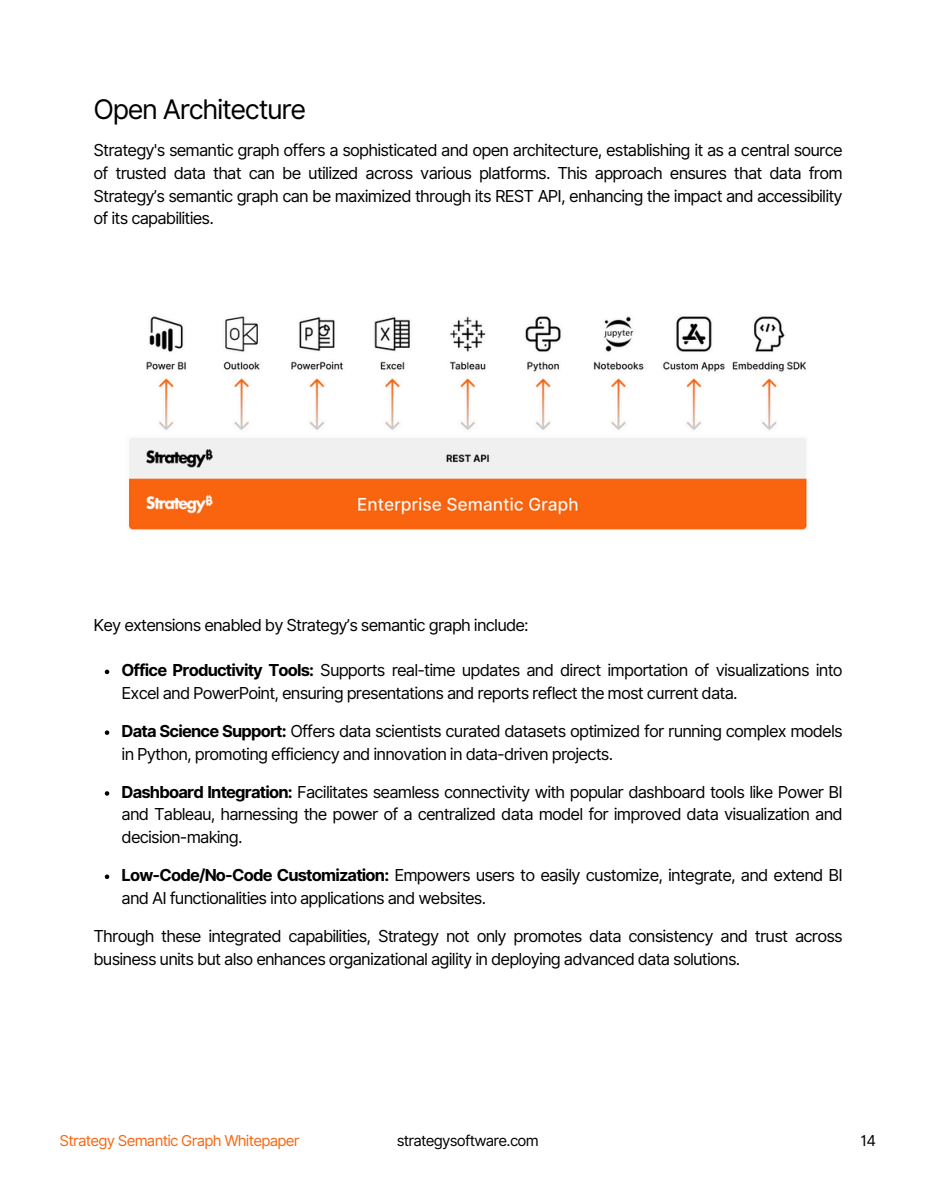
<style>
.page{position:relative;width:935px;height:1191px;background:#fff}
.page>*{position:absolute;margin:0;border:0;box-sizing:border-box;transform-origin:0 0}
.t1{font:27px "Inter";letter-spacing:-.05em;color:#000}
.t2{font:16.5px/22.5px "Inter";letter-spacing:-.05em;color:#000}
.t3{font:15px "Inter";letter-spacing:-.05em;color:#fa660f}
.t4{font:15px "Inter";letter-spacing:-.05em;color:#000}
.s1{font-weight:700}
</style>
<div class="page">
<img style="left:128px;top:316px;width:679px;height:214px">
<svg style="left:105px;top:669px;width:4px;height:5px"></svg>
<svg style="left:105px;top:730px;width:4px;height:4px"></svg>
<svg style="left:105px;top:791px;width:4px;height:4px"></svg>
<svg style="left:105px;top:874px;width:4px;height:4px"></svg>
<p class="t1" style="left:94px;top:93px;width:214px">Open Architecture</p>
<p class="t2" style="left:94px;top:139px;width:751px;text-align:justify">Strategy's semantic graph offers a sophisticated and open architecture, establishing it as a central source of trusted data that can be utilized across various platforms. This approach ensures that data from Strategy’s semantic graph can be maximized through its REST API, enhancing the impact and accessibility of its capabilities.</p>
<p class="t2" style="left:94px;top:614px;width:437px">Key extensions enabled by Strategy’s semantic graph include:</p>
<p class="t2" style="left:122px;top:659px;width:723px"><span class="s1">Office Productivity Tools:</span> Supports real-time updates and direct importation of visualizations into<br>Excel and PowerPoint, ensuring presentations and reports reflect the most current data.</p>
<p class="t2" style="left:122px;top:719px;width:723px"><span class="s1">Data Science Support:</span> Offers data scientists curated datasets optimized for running complex models in Python, promoting efficiency and innovation in data-driven projects.</p>
<p class="t2" style="left:122px;top:780px;width:723px;text-align:justify"><span class="s1">Dashboard Integration:</span> Facilitates seamless connectivity with popular dashboard tools like Power BI and Tableau, harnessing the power of a centralized data model for improved data visualization and decision-making.</p>
<p class="t2" style="left:122px;top:863px;width:723px"><span class="s1">Low-Code/No-Code Customization:</span> Empowers users to easily customize, integrate, and extend BI and AI functionalities into applications and websites.</p>
<p class="t2" style="left:94px;top:924px;width:751px">Through these integrated capabilities, Strategy not only promotes data consistency and trust across business units but also enhances organizational agility in deploying advanced data solutions.</p>
<p class="t3" style="left:60px;top:1130px;width:242px">Strategy Semantic Graph Whitepaper</p>
<p class="t4" style="left:397px;top:1130px;width:144px">strategysoftware.com</p>
<h1 class="t4" style="left:860px;top:1130px;width:17px">14</h1>
</div>
